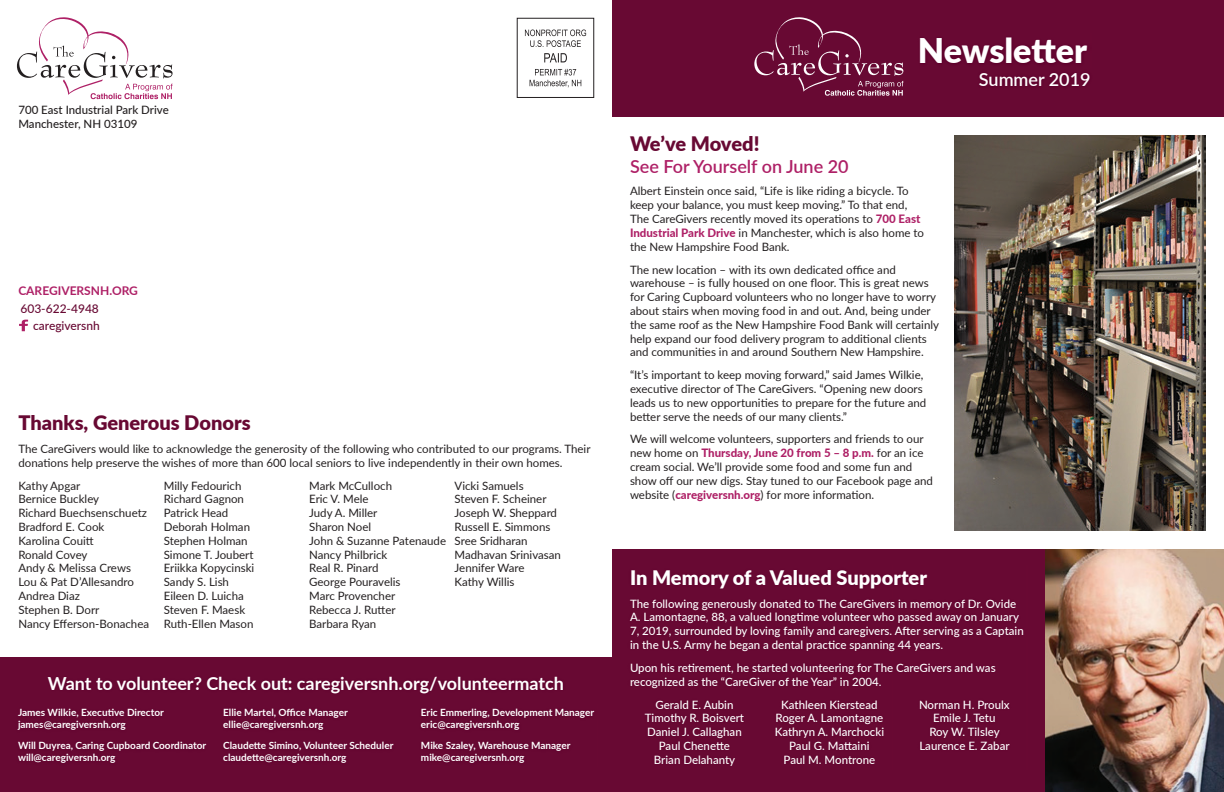
<style>
.page{position:relative;width:1224px;height:792px;background:#fff}
.page>*{position:absolute;margin:0;border:0;box-sizing:border-box;transform-origin:0 0}
.t1{font:900 34px "Lato";letter-spacing:-.005em;color:#fff}
.t2{font:900 20px "Lato";color:#680933}
.t3{font:900 20px "Lato";color:#fff}
.t4{font:700 18px "Lato";color:#fff}
.t5{font:600 18px "Lato";color:#ae2066}
.t6{font:600 18px "Lato";color:#fff}
.t7{font:500 12px "Lato";color:#680933}
.t8{font:700 12px "Lato";color:#ae2066}
.t9{font:11.5px/13.8px "Lato";color:#231f20}
.t10{font:500 11.5px/13.8px "Lato";color:#fff;text-align:center}
.t11{font:500 11.5px/13.8px "Lato";color:#231f20}
.t12{font:700 10px/12px "Lato";color:#fff}
.s1{font-weight:800;color:#ae2066}
</style>
<div class="page">
<div style="left:612px;top:549px;width:612px;height:243px;background:#680933"></div>
<div style="left:612px;top:0;width:612px;height:116px;background:#680933"></div>
<svg style="left:530px;top:69px;width:51px;height:18px"></svg>
<svg style="left:544px;top:53px;width:23px;height:9px"></svg>
<svg style="left:525px;top:30px;width:61px;height:17px"></svg>
<div style="left:517px;top:18px;width:77px;height:80px;border:1px solid #231f20"></div>
<svg style="left:19px;top:320px;width:9px;height:11px"></svg>
<img style="left:1046px;top:549px;width:178px;height:243px">
<div style="left:0;top:657px;width:612px;height:135px;background:#680933"></div>
<img style="left:954px;top:135px;width:252px;height:396px">
<svg style="left:754px;top:17px;width:149px;height:79px"></svg>
<svg style="left:17px;top:17px;width:156px;height:82px"></svg>
<p class="t11" style="left:18px;top:102px;width:152px">700 East Industrial Park Drive<br>Manchester, NH 03109</p>
<p class="t8" style="left:18px;top:282px;width:121px">CAREGIVERSNH.ORG</p>
<p class="t7" style="left:33px;top:317px;width:68px">caregiversnh</p>
<p class="t7" style="left:20px;top:300px;width:80px">603-622-4948</p>
<h2 class="t2" style="left:18px;top:408px;width:234px">Thanks, Generous Donors</h2>
<p class="t9" style="left:18px;top:441px;width:574px">The CareGivers would like to acknowledge the generosity of the following who contributed to our programs. Their donations help preserve the wishes of more than 600 local seniors to live independently in their own homes.</p>
<p class="t9" style="left:18px;top:478px;width:132px">Kathy Apgar<br>Bernice Buckley<br>Richard Buechsenschuetz<br>Bradford E. Cook<br>Karolina Couitt<br>Ronald Covey<br>Andy &amp; Melissa Crews<br>Lou &amp; Pat D’Allesandro<br>Andrea Diaz<br>Stephen B. Dorr<br>Nancy Efferson-Bonachea</p>
<p class="t9" style="left:164px;top:478px;width:92px">Milly Fedourich<br>Richard Gagnon<br>Patrick Head<br>Deborah Holman<br>Stephen Holman<br>Simone T. Joubert<br>Eriikka Kopycinski<br>Sandy S. Lish<br>Eileen D. Luicha<br>Steven F. Maesk<br>Ruth-Ellen Mason</p>
<p class="t9" style="left:309px;top:478px;width:138px">Mark McCulloch<br>Eric V. Mele<br>Judy A. Miller<br>Sharon Noel<br>John &amp; Suzanne Patenaude<br>Nancy Philbrick<br>Real R. Pinard<br>George Pouravelis<br>Marc Provencher<br>Rebecca J. Rutter<br>Barbara Ryan</p>
<p class="t9" style="left:455px;top:478px;width:108px">Vicki Samuels<br>Steven F. Scheiner<br>Joseph W. Sheppard<br>Russell E. Simmons<br>Sree Sridharan<br>Madhavan Srinivasan<br>Jennifer Ware<br>Kathy Willis</p>
<h3 class="t4" style="left:48px;top:671px;width:518px">Want to volunteer? Check out: caregiversnh.org/volunteermatch</h3>
<p class="t12" style="left:18px;top:706px;width:147px">James Wilkie, Executive Director james@caregiversnh.org</p>
<p class="t12" style="left:18px;top:739px;width:190px">Will Duyrea, Caring Cupboard Coordinator will@caregiversnh.org</p>
<p class="t12" style="left:223px;top:706px;width:126px">Ellie Martel, Office Manager ellie@caregiversnh.org</p>
<p class="t12" style="left:223px;top:739px;width:172px">Claudette Simino, Volunteer Scheduler claudette@caregiversnh.org</p>
<p class="t12" style="left:421px;top:706px;width:175px">Eric Emmerling, Development Manager eric@caregiversnh.org</p>
<p class="t12" style="left:421px;top:739px;width:151px">Mike Szaley, Warehouse Manager mike@caregiversnh.org</p>
<h1 class="t1" style="left:918px;top:25px;width:171px">Newsletter</h1>
<h3 class="t6" style="left:979px;top:66px;width:113px">Summer 2019</h3>
<h2 class="t2" style="left:630px;top:129px;width:131px">We’ve Moved!</h2>
<h3 class="t5" style="left:630px;top:153px;width:220px">See For Yourself on June 20</h3>
<p class="t9" style="left:630px;top:184px;width:296px">Albert Einstein once said, “Life is like riding a bicycle. To keep your balance, you must keep moving.” To that end, The CareGivers recently moved its operations to <span class="s1">700 East Industrial Park Drive</span> in Manchester, which is also home to the New Hampshire Food Bank.</p>
<p class="t9" style="left:630px;top:262px;width:311px">The new location – with its own dedicated office and warehouse – is fully housed on one floor. This is great news for Caring Cupboard volunteers who no longer have to worry about stairs when moving food in and out. And, being under the same roof as the New Hampshire Food Bank will certainly help expand our food delivery program to additional clients and communities in and around Southern New Hampshire.</p>
<p class="t9" style="left:630px;top:368px;width:298px">“It’s important to keep moving forward,” said James Wilkie, executive director of The CareGivers. “Opening new doors leads us to new opportunities to prepare for the future and better serve the needs of our many clients.”</p>
<p class="t9" style="left:630px;top:432px;width:304px">We will welcome volunteers, supporters and friends to our new home on <span class="s1">Thursday, June 20 from 5 – 8 p.m.</span> for an ice cream social. We’ll provide some food and some fun and show off our new digs. Stay tuned to our Facebook page and website (<span class="s1">caregiversnh.org</span>) for more information.</p>
<h2 class="t3" style="left:630px;top:563px;width:299px">In Memory of a Valued Supporter</h2>
<p class="t10" style="left:630px;top:596px;width:395px;text-align:left">The following generously donated to The CareGivers in memory of Dr. Ovide A. Lamontagne, 88, a valued longtime volunteer who passed away on January 7, 2019, surrounded by loving family and caregivers. After serving as a Captain in the U.S. Army he began a dental practice spanning 44 years.</p>
<p class="t10" style="left:630px;top:660px;width:367px;text-align:left">Upon his retirement, he started volunteering for The CareGivers and was recognized as the “CareGiver of the Year” in 2004.</p>
<p class="t10" style="left:645px;top:697px;width:101px">Gerald E. Aubin<br>Timothy R. Boisvert<br>Daniel J. Callaghan<br>Paul Chenette<br>Brian Delahanty</p>
<p class="t10" style="left:775px;top:697px;width:111px">Kathleen Kierstead<br>Roger A. Lamontagne<br>Kathryn A. Marchocki<br>Paul G. Mattaini<br>Paul M. Montrone</p>
<p class="t10" style="left:919px;top:697px;width:92px">Norman H. Proulx<br>Emile J. Tetu<br>Roy W. Tilsley<br>Laurence E. Zabar</p>
</div>
